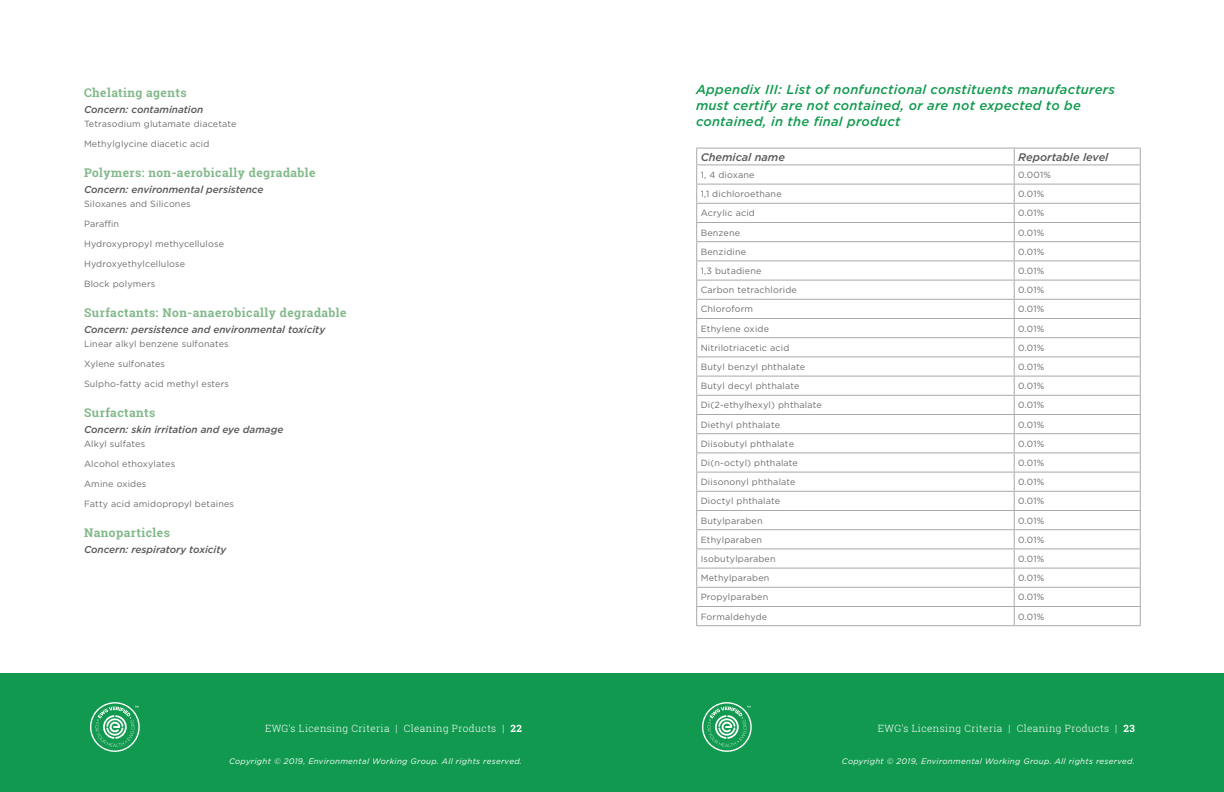
<style>
.page{position:relative;width:1224px;height:792px;background:#fff}
.page>*{position:absolute;margin:0;border:0;box-sizing:border-box;transform-origin:0 0}
.TItle_2{font:italic 500 13px/16px "Gotham";letter-spacing:.02em;color:#119a4f}
.Subtitle{font:700 12px "Roboto Slab";letter-spacing:.04em;color:#82b98a}
.t1{font:italic 500 11px "Gotham";color:#57585a}
.Sub_Subtitle{font:italic 500 10px "Gotham";color:#57585a}
.t2{font:300 10px "Roboto Slab";letter-spacing:.04em;color:#fff}
.Body{font:9px "Gotham";letter-spacing:.02em;color:#6c6d70}
.t3{font:italic 8px "Gotham";letter-spacing:.04em;color:#fff}
.s1{font-weight:700}
</style>
<div class="page">
<div style="left:0;top:674px;width:1224px;height:118px;background:#119a4f"></div>
<svg style="left:90px;top:702px;width:50px;height:50px"></svg>
<svg style="left:702px;top:702px;width:50px;height:50px"></svg>
<hr style="left:696px;top:148px;width:318px;height:1px;background:#a8a9ad">
<hr style="left:1014px;top:148px;width:127px;height:1px;background:#a8a9ad">
<hr style="left:696px;top:164px;width:318px;height:1px;background:#a8a9ad">
<hr style="left:1014px;top:164px;width:127px;height:1px;background:#a8a9ad">
<hr style="left:696px;top:184px;width:318px;height:1px;background:#a8a9ad">
<hr style="left:1014px;top:184px;width:127px;height:1px;background:#a8a9ad">
<hr style="left:696px;top:203px;width:318px;height:1px;background:#a8a9ad">
<hr style="left:1014px;top:203px;width:127px;height:1px;background:#a8a9ad">
<hr style="left:696px;top:222px;width:318px;height:1px;background:#a8a9ad">
<hr style="left:1014px;top:222px;width:127px;height:1px;background:#a8a9ad">
<hr style="left:696px;top:241px;width:318px;height:1px;background:#a8a9ad">
<hr style="left:1014px;top:241px;width:127px;height:1px;background:#a8a9ad">
<hr style="left:696px;top:260px;width:318px;height:1px;background:#a8a9ad">
<hr style="left:1014px;top:260px;width:127px;height:1px;background:#a8a9ad">
<hr style="left:696px;top:280px;width:318px;height:1px;background:#a8a9ad">
<hr style="left:1014px;top:280px;width:127px;height:1px;background:#a8a9ad">
<hr style="left:696px;top:299px;width:318px;height:1px;background:#a8a9ad">
<hr style="left:1014px;top:299px;width:127px;height:1px;background:#a8a9ad">
<hr style="left:696px;top:318px;width:318px;height:1px;background:#a8a9ad">
<hr style="left:1014px;top:318px;width:127px;height:1px;background:#a8a9ad">
<hr style="left:696px;top:337px;width:318px;height:1px;background:#a8a9ad">
<hr style="left:1014px;top:337px;width:127px;height:1px;background:#a8a9ad">
<hr style="left:696px;top:356px;width:318px;height:1px;background:#a8a9ad">
<hr style="left:1014px;top:356px;width:127px;height:1px;background:#a8a9ad">
<hr style="left:696px;top:376px;width:318px;height:1px;background:#a8a9ad">
<hr style="left:1014px;top:376px;width:127px;height:1px;background:#a8a9ad">
<hr style="left:696px;top:395px;width:318px;height:1px;background:#a8a9ad">
<hr style="left:1014px;top:395px;width:127px;height:1px;background:#a8a9ad">
<hr style="left:696px;top:414px;width:318px;height:1px;background:#a8a9ad">
<hr style="left:1014px;top:414px;width:127px;height:1px;background:#a8a9ad">
<hr style="left:696px;top:433px;width:318px;height:1px;background:#a8a9ad">
<hr style="left:1014px;top:433px;width:127px;height:1px;background:#a8a9ad">
<hr style="left:696px;top:452px;width:318px;height:1px;background:#a8a9ad">
<hr style="left:1014px;top:452px;width:127px;height:1px;background:#a8a9ad">
<hr style="left:696px;top:472px;width:318px;height:1px;background:#a8a9ad">
<hr style="left:1014px;top:472px;width:127px;height:1px;background:#a8a9ad">
<hr style="left:696px;top:491px;width:318px;height:1px;background:#a8a9ad">
<hr style="left:1014px;top:491px;width:127px;height:1px;background:#a8a9ad">
<hr style="left:696px;top:510px;width:318px;height:1px;background:#a8a9ad">
<hr style="left:1014px;top:510px;width:127px;height:1px;background:#a8a9ad">
<hr style="left:696px;top:529px;width:318px;height:1px;background:#a8a9ad">
<hr style="left:1014px;top:529px;width:127px;height:1px;background:#a8a9ad">
<hr style="left:696px;top:548px;width:318px;height:1px;background:#a8a9ad">
<hr style="left:1014px;top:548px;width:127px;height:1px;background:#a8a9ad">
<hr style="left:696px;top:568px;width:318px;height:1px;background:#a8a9ad">
<hr style="left:1014px;top:568px;width:127px;height:1px;background:#a8a9ad">
<hr style="left:696px;top:587px;width:318px;height:1px;background:#a8a9ad">
<hr style="left:1014px;top:587px;width:127px;height:1px;background:#a8a9ad">
<hr style="left:696px;top:606px;width:318px;height:1px;background:#a8a9ad">
<svg style="left:696px;top:149px;width:1px;height:476px"></svg>
<hr style="left:1014px;top:606px;width:127px;height:1px;background:#a8a9ad">
<svg style="left:1014px;top:149px;width:1px;height:476px"></svg>
<svg style="left:1140px;top:149px;width:1px;height:476px"></svg>
<hr style="left:696px;top:625px;width:318px;height:1px;background:#a8a9ad">
<hr style="left:1014px;top:625px;width:127px;height:1px;background:#a8a9ad">
<p class="Subtitle" style="left:84px;top:84px;width:104px">Chelating agents</p>
<p class="Sub_Subtitle" style="left:84px;top:102px;width:121px">Concern: contamination</p>
<p class="Body" style="left:84px;top:118px;width:154px">Tetrasodium glutamate diacetate</p>
<p class="Body" style="left:84px;top:138px;width:127px">Methylglycine diacetic acid</p>
<p class="Subtitle" style="left:84px;top:164px;width:233px">Polymers: non-aerobically degradable</p>
<p class="Sub_Subtitle" style="left:84px;top:182px;width:181px">Concern: environmental persistence</p>
<p class="Body" style="left:84px;top:198px;width:108px">Siloxanes and Silicones</p>
<p class="Body" style="left:84px;top:218px;width:37px">Paraffin</p>
<p class="Body" style="left:84px;top:238px;width:142px">Hydroxypropyl methycellulose</p>
<p class="Body" style="left:84px;top:258px;width:103px">Hydroxyethylcellulose</p>
<p class="Body" style="left:84px;top:278px;width:73px">Block polymers</p>
<p class="Subtitle" style="left:84px;top:304px;width:264px">Surfactants: Non-anaerobically degradable</p>
<p class="Sub_Subtitle" style="left:84px;top:322px;width:243px">Concern: persistence and environmental toxicity</p>
<p class="Body" style="left:84px;top:338px;width:146px">Linear alkyl benzene sulfonates</p>
<p class="Body" style="left:84px;top:358px;width:83px">Xylene sulfonates</p>
<p class="Body" style="left:84px;top:378px;width:147px">Sulpho-fatty acid methyl esters</p>
<p class="Subtitle" style="left:84px;top:404px;width:73px">Surfactants</p>
<p class="Sub_Subtitle" style="left:84px;top:422px;width:201px">Concern: skin irritation and eye damage</p>
<p class="Body" style="left:84px;top:438px;width:63px">Alkyl sulfates</p>
<p class="Body" style="left:84px;top:458px;width:93px">Alcohol ethoxylates</p>
<p class="Body" style="left:84px;top:478px;width:64px">Amine oxides</p>
<p class="Body" style="left:84px;top:498px;width:152px">Fatty acid amidopropyl betaines</p>
<p class="Subtitle" style="left:84px;top:524px;width:88px">Nanoparticles</p>
<p class="Sub_Subtitle" style="left:84px;top:542px;width:144px">Concern: respiratory toxicity</p>
<p class="TItle_2" style="left:696px;top:82px;width:420px">Appendix III: List of nonfunctional constituents manufacturers must certify are not contained, or are not expected to be contained, in the final product</p>
<p class="t1" style="left:701px;top:150px;width:86px">Chemical name</p>
<p class="t1" style="left:1018px;top:150px;width:92px">Reportable level</p>
<p class="Body" style="left:701px;top:169px;width:55px">1, 4 dioxane</p>
<p class="Body" style="left:1018px;top:169px;width:34px">0.001%</p>
<p class="Body" style="left:701px;top:188px;width:83px">1,1 dichloroethane</p>
<p class="Body" style="left:1018px;top:188px;width:28px">0.01%</p>
<p class="Body" style="left:701px;top:208px;width:56px">Acrylic acid</p>
<p class="Body" style="left:1018px;top:208px;width:28px">0.01%</p>
<p class="Body" style="left:701px;top:227px;width:41px">Benzene</p>
<p class="Body" style="left:1018px;top:227px;width:28px">0.01%</p>
<p class="Body" style="left:701px;top:246px;width:47px">Benzidine</p>
<p class="Body" style="left:1018px;top:246px;width:28px">0.01%</p>
<p class="Body" style="left:701px;top:265px;width:62px">1,3 butadiene</p>
<p class="Body" style="left:1018px;top:265px;width:28px">0.01%</p>
<p class="Body" style="left:701px;top:284px;width:98px">Carbon tetrachloride</p>
<p class="Body" style="left:1018px;top:284px;width:28px">0.01%</p>
<p class="Body" style="left:701px;top:304px;width:54px">Chloroform</p>
<p class="Body" style="left:1018px;top:304px;width:28px">0.01%</p>
<p class="Body" style="left:701px;top:323px;width:70px">Ethylene oxide</p>
<p class="Body" style="left:1018px;top:323px;width:28px">0.01%</p>
<p class="Body" style="left:701px;top:342px;width:90px">Nitrilotriacetic acid</p>
<p class="Body" style="left:1018px;top:342px;width:28px">0.01%</p>
<p class="Body" style="left:701px;top:361px;width:106px">Butyl benzyl phthalate</p>
<p class="Body" style="left:1018px;top:361px;width:28px">0.01%</p>
<p class="Body" style="left:701px;top:380px;width:100px">Butyl decyl phthalate</p>
<p class="Body" style="left:1018px;top:380px;width:28px">0.01%</p>
<p class="Body" style="left:701px;top:400px;width:123px">Di(2-ethylhexyl) phthalate</p>
<p class="Body" style="left:1018px;top:400px;width:28px">0.01%</p>
<p class="Body" style="left:701px;top:419px;width:81px">Diethyl phthalate</p>
<p class="Body" style="left:1018px;top:419px;width:28px">0.01%</p>
<p class="Body" style="left:701px;top:438px;width:95px">Diisobutyl phthalate</p>
<p class="Body" style="left:1018px;top:438px;width:28px">0.01%</p>
<p class="Body" style="left:701px;top:457px;width:99px">Di(n-octyl) phthalate</p>
<p class="Body" style="left:1018px;top:457px;width:28px">0.01%</p>
<p class="Body" style="left:701px;top:476px;width:96px">Diisononyl phthalate</p>
<p class="Body" style="left:1018px;top:476px;width:28px">0.01%</p>
<p class="Body" style="left:701px;top:496px;width:81px">Dioctyl phthalate</p>
<p class="Body" style="left:1018px;top:496px;width:28px">0.01%</p>
<p class="Body" style="left:701px;top:515px;width:64px">Butylparaben</p>
<p class="Body" style="left:1018px;top:515px;width:28px">0.01%</p>
<p class="Body" style="left:701px;top:534px;width:63px">Ethylparaben</p>
<p class="Body" style="left:1018px;top:534px;width:28px">0.01%</p>
<p class="Body" style="left:701px;top:553px;width:76px">Isobutylparaben</p>
<p class="Body" style="left:1018px;top:553px;width:28px">0.01%</p>
<p class="Body" style="left:701px;top:572px;width:70px">Methylparaben</p>
<p class="Body" style="left:1018px;top:572px;width:28px">0.01%</p>
<p class="Body" style="left:701px;top:592px;width:69px">Propylparaben</p>
<p class="Body" style="left:1018px;top:592px;width:28px">0.01%</p>
<p class="Body" style="left:701px;top:611px;width:68px">Formaldehyde</p>
<p class="Body" style="left:1018px;top:611px;width:28px">0.01%</p>
<p class="t2" style="left:265px;top:722px;width:259px">EWG’s Licensing Criteria | Cleaning Products | <span class="s1">22</span></p>
<p class="t3" style="left:229px;top:756px;width:294px">Copyright © 2019, Environmental Working Group. All rights reserved.</p>
<p class="t3" style="left:842px;top:756px;width:294px">Copyright © 2019, Environmental Working Group. All rights reserved.</p>
<p class="t2" style="left:878px;top:722px;width:258px">EWG’s Licensing Criteria | Cleaning Products | <span class="s1">23</span></p>
</div>
